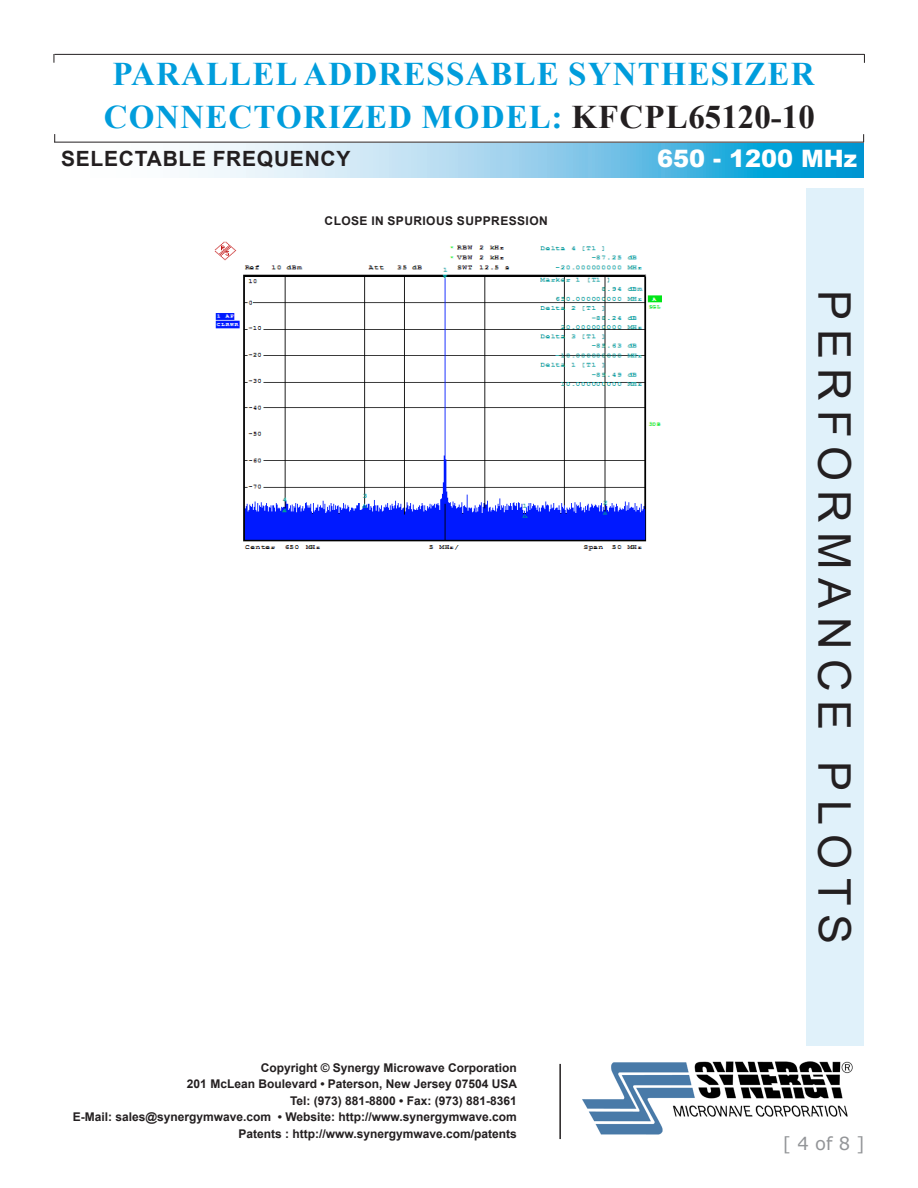
<style>
.page{position:relative;width:918px;height:1188px;background:#fff}
.page>*{position:absolute;margin:0;border:0;box-sizing:border-box;transform-origin:0 0}
.t1{font:45px "Arial";letter-spacing:.2em;color:#231f20}
.t2{font:700 33px/43.3px "Times New Roman";letter-spacing:.035em;color:#009ddc}
.t3{font:900 24px "Arial";color:#fff}
.t4{font:700 21px "Arial";letter-spacing:.035em;color:#231f20}
.t5{font:18px "Verdana";color:#939598}
.Plot_Title{font:700 12px/16.5px "Arial";color:#231f20;text-align:right}
.Plot_Title-2{font:700 12px "Arial";letter-spacing:.035em;color:#231f20}
.s1{color:#231f20}
</style>
<div class="page">
<svg style="left:189px;top:143px;width:675px;height:34px;background:#87ccea"></svg>
<hr style="left:54px;top:54px;width:810px;height:1px;background:#231f20">
<hr style="left:54px;top:142px;width:810px;height:1px;background:#231f20">
<img style="left:582px;top:1061px;width:271px;height:73px">
<hr style="left:559px;top:1064px;width:2px;height:75px;background:#231f20">
<div style="left:806px;top:188px;width:58px;height:858px;background:#e0f1fa"></div>
<img style="left:214px;top:241px;width:447px;height:310px">
<h2 class="t2" style="left:104px;top:51px;width:713px">PARALLEL ADDRESSABLE SYNTHESIZER<br>CONNECTORIZED MODEL: <span class="s1">KFCPL65120-10</span></h2>
<h3 class="t4" style="left:61px;top:144px;width:291px">SELECTABLE FREQUENCY</h3>
<h3 class="t3" style="left:657px;top:141px;width:202px">650 - 1200 MHz</h3>
<p class="Plot_Title-2" style="left:325px;top:212px;width:225px">CLOSE IN SPURIOUS SUPPRESSION</p>
<p class="Plot_Title" style="left:73px;top:1059px;width:446px">Copyright © Synergy Microwave Corporation<br>201 McLean Boulevard • Paterson, New Jersey 07504 USA<br>Tel: (973) 881-8800 • Fax: (973) 881-8361<br>E-Mail: sales@synergymwave.com • Website: http://www.synergymwave.com Patents : http://www.synergymwave.com/patents</p>
<h1 class="t1" style="left:865px;top:290px;width:656px;rotate:90deg">PERFORMANCE PLOTS</h1>
<h3 class="t5" style="left:783px;top:1131px;width:83px">[ 4 of 8 ]</h3>
</div>
